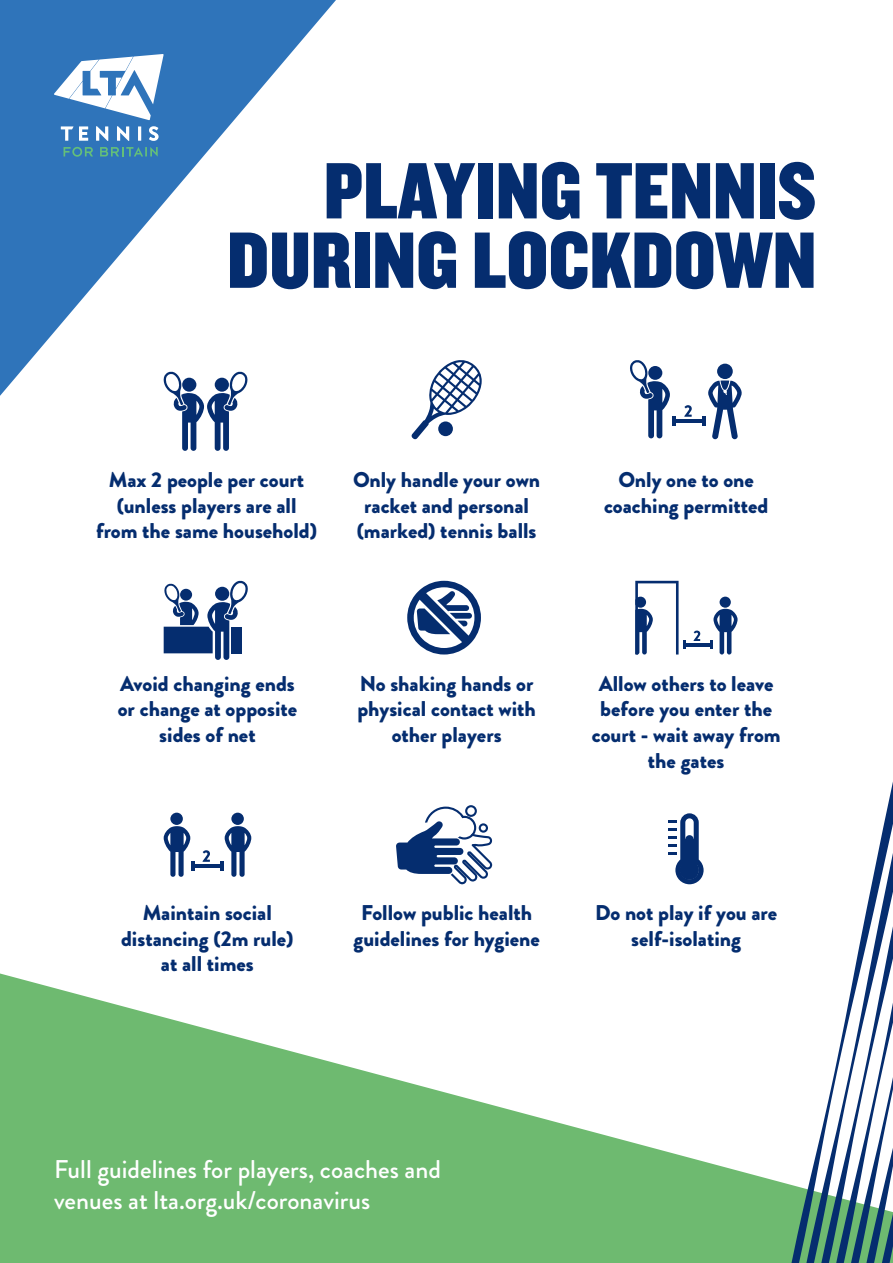
<style>
.page{position:relative;width:893px;height:1263px;background:#fff}
.page>*{position:absolute;margin:0;border:0;box-sizing:border-box;transform-origin:0 0}
.t1{font:82.95px/69.4px "Knockout 70 Full Welterwt";color:#052d6f;text-align:right}
.Paragraph_Style_1{font:500 25.65px/30.8px "Brandon Grotesque";color:#fff}
.Paragraph_Style_1-2{font:900 21.3px/25.7px "Brandon Grotesque";color:#052d6f;text-align:center}
</style>
<div class="page">
<svg style="left:0;top:0;width:336px;height:396px"></svg>
<svg style="left:0;top:973px;width:780px;height:290px;fill:#6eba70"></svg>
<svg style="left:780px;top:1182px;width:8px;height:81px"></svg>
<svg style="left:788px;top:1184px;width:15px;height:79px"></svg>
<svg style="left:803px;top:1150px;width:14px;height:113px"></svg>
<svg style="left:817px;top:782px;width:76px;height:481px"></svg>
<svg style="left:64px;top:147px;width:94px;height:10px"></svg>
<hr style="left:138px;top:126px;width:3px;height:15px;background:#fff">
<svg style="left:61px;top:126px;width:27px;height:15px"></svg>
<svg style="left:117px;top:126px;width:12px;height:15px"></svg>
<svg style="left:96px;top:126px;width:12px;height:15px"></svg>
<svg style="left:149px;top:126px;width:10px;height:15px"></svg>
<svg style="left:54px;top:54px;width:110px;height:66px"></svg>
<svg style="left:411px;top:360px;width:71px;height:79px"></svg>
<div style="left:438px;top:421px;width:15px;height:15px;background:#052d6f;border-radius:50%"></div>
<svg style="left:669px;top:813px;width:35px;height:71px"></svg>
<svg style="left:396px;top:805px;width:96px;height:79px"></svg>
<div style="left:717px;top:364px;width:16px;height:15px;background:#052d6f;border-radius:50%"></div>
<hr style="left:673px;top:419px;width:32px;height:3px;background:#052d6f">
<svg style="left:630px;top:360px;width:46px;height:78px"></svg>
<svg style="left:702px;top:380px;width:40px;height:59px"></svg>
<svg style="left:684px;top:405px;width:8px;height:12px"></svg>
<svg style="left:163px;top:371px;width:85px;height:80px"></svg>
<svg style="left:164px;top:581px;width:84px;height:79px"></svg>
<div style="left:231px;top:813px;width:13px;height:12px;background:#052d6f;border-radius:50%"></div>
<div style="left:170px;top:813px;width:13px;height:12px;background:#052d6f;border-radius:50%"></div>
<hr style="left:191px;top:864px;width:32px;height:3px;background:#052d6f">
<svg style="left:164px;top:826px;width:30px;height:51px"></svg>
<svg style="left:220px;top:826px;width:31px;height:51px"></svg>
<svg style="left:203px;top:850px;width:7px;height:12px"></svg>
<svg style="left:407px;top:581px;width:74px;height:73px"></svg>
<div style="left:720px;top:597px;width:11px;height:11px;background:#052d6f;border-radius:50%"></div>
<hr style="left:683px;top:643px;width:29px;height:3px;background:#052d6f">
<svg style="left:635px;top:581px;width:51px;height:73px"></svg>
<svg style="left:710px;top:609px;width:28px;height:45px"></svg>
<svg style="left:694px;top:630px;width:6px;height:11px"></svg>
<p class="t1" style="left:227px;top:154px;width:591px">PLAYING TENNIS<br>DURING LOCKDOWN</p>
<p class="Paragraph_Style_1-2" style="left:96px;top:467px;width:223px">Max 2 people per court (unless players are all from the same household)</p>
<p class="Paragraph_Style_1-2" style="left:353px;top:467px;width:189px">Only handle your own racket and personal (marked) tennis balls</p>
<p class="Paragraph_Style_1-2" style="left:604px;top:467px;width:166px">Only one to one coaching permitted</p>
<p class="Paragraph_Style_1-2" style="left:118px;top:671px;width:181px">Avoid changing ends or change at opposite sides of net</p>
<p class="Paragraph_Style_1-2" style="left:121px;top:900px;width:174px">Maintain social distancing (2m rule) at all times</p>
<p class="Paragraph_Style_1-2" style="left:357px;top:671px;width:180px">No shaking hands or physical contact with other players</p>
<p class="Paragraph_Style_1-2" style="left:353px;top:900px;width:188px">Follow public health guidelines for hygiene</p>
<p class="Paragraph_Style_1-2" style="left:592px;top:671px;width:190px">Allow others to leave before you enter the court - wait away from the gates</p>
<p class="Paragraph_Style_1-2" style="left:595px;top:900px;width:184px">Do not play if you are self-isolating</p>
<p class="Paragraph_Style_1" style="left:54px;top:1154px;width:388px">Full guidelines for players, coaches and venues at lta.org.uk/coronavirus</p>
</div>
